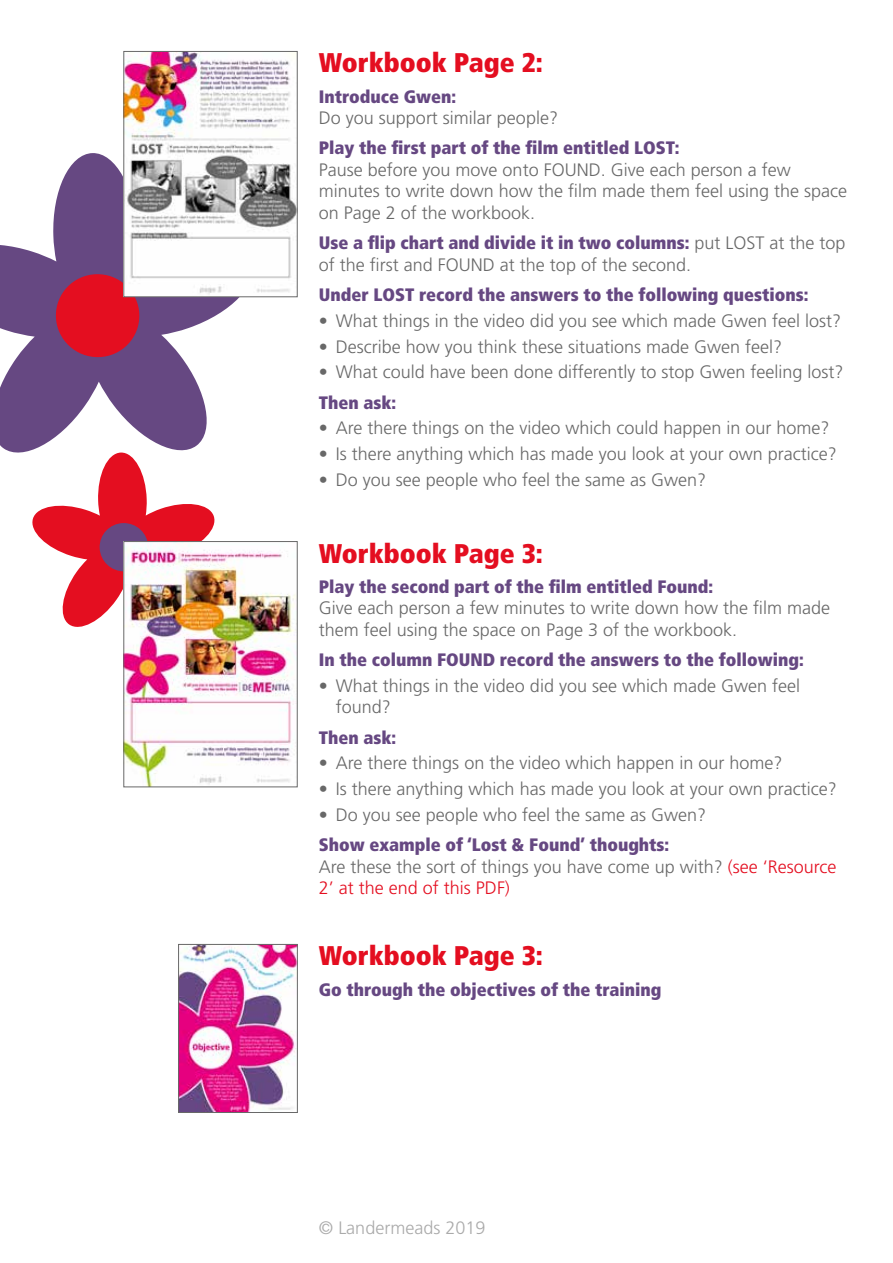
<style>
.page{position:relative;width:893px;height:1263px;background:#fff}
.page>*{position:absolute;margin:0;border:0;box-sizing:border-box;transform-origin:0 0}
.t1{font:900 condensed 27px "Frutiger";color:#e40e20}
.t2{font:300 18px/21.6px "Frutiger";color:#686868}
.t3{font:900 condensed 18px "Frutiger";color:#664882}
.t4{font:300 18px "Frutiger";color:#aaa}
.s1{font-weight:900;font-stretch:condensed;color:#664882}
.s2{color:#e40e20}
</style>
<div class="page">
<svg style="left:0;top:153px;width:260px;height:300px;fill:#664882"></svg>
<svg style="left:55px;top:274px;width:85px;height:84px;background:#c91a34"></svg>
<svg style="left:29px;top:452px;width:189px;height:175px"></svg>
<div style="left:99px;top:523px;width:50px;height:49px;background:#664882;border-radius:50%"></div>
<img style="left:125px;top:53px;width:171px;height:242px">
<div style="left:123px;top:51px;width:175px;height:246px;border:1px solid #686868"></div>
<img style="left:125px;top:543px;width:171px;height:242px">
<div style="left:123px;top:541px;width:175px;height:246px;border:1px solid #686868"></div>
<img style="left:180px;top:946px;width:116px;height:165px">
<div style="left:178px;top:944px;width:120px;height:169px;border:1px solid #686868"></div>
<h1 class="t1" style="left:319px;top:47px;width:225px">Workbook Page 2:</h1>
<p class="t3" style="left:319px;top:85px;width:139px">Introduce Gwen:</p>
<p class="t2" style="left:319px;top:107px;width:241px">Do you support similar people?</p>
<p class="t3" style="left:319px;top:137px;width:362px">Play the first part of the film entitled LOST:</p>
<p class="t2" style="left:319px;top:159px;width:530px">Pause before you move onto FOUND. Give each person a few minutes to write down how the film made them feel using the space on Page 2 of the workbook.</p>
<p class="t2" style="left:319px;top:232px;width:528px"><span class="s1">Use a flip chart and divide it in two columns:</span> put LOST at the top of the first and FOUND at the top of the second.</p>
<p class="t3" style="left:319px;top:284px;width:491px">Under LOST record the answers to the following questions:</p>
<p class="t2" style="left:319px;top:310px;width:524px">• What things in the video did you see which made Gwen feel lost?</p>
<p class="t2" style="left:319px;top:335px;width:465px">• Describe how you think these situations made Gwen feel?</p>
<p class="t2" style="left:319px;top:361px;width:526px">• What could have been done differently to stop Gwen feeling lost?</p>
<p class="t3" style="left:319px;top:391px;width:79px">Then ask:</p>
<p class="t2" style="left:319px;top:417px;width:512px">• Are there things on the video which could happen in our home?</p>
<p class="t2" style="left:319px;top:443px;width:519px">• Is there anything which has made you look at your own practice?</p>
<p class="t2" style="left:319px;top:469px;width:389px">• Do you see people who feel the same as Gwen?</p>
<h1 class="t1" style="left:319px;top:537px;width:225px">Workbook Page 3:</h1>
<p class="t3" style="left:319px;top:575px;width:396px">Play the second part of the film entitled Found:</p>
<p class="t2" style="left:319px;top:597px;width:513px">Give each person a few minutes to write down how the film made them feel using the space on Page 3 of the workbook.</p>
<p class="t3" style="left:319px;top:649px;width:486px">In the column FOUND record the answers to the following:</p>
<p class="t2" style="left:336px;top:675px;width:466px;text-indent:-17px">• What things in the video did you see which made Gwen feel found?</p>
<p class="t3" style="left:319px;top:726px;width:79px">Then ask:</p>
<p class="t2" style="left:319px;top:752px;width:465px">• Are there things on the video which happen in our home?</p>
<p class="t2" style="left:319px;top:778px;width:519px">• Is there anything which has made you look at your own practice?</p>
<p class="t2" style="left:319px;top:804px;width:389px">• Do you see people who feel the same as Gwen?</p>
<p class="t2" style="left:319px;top:834px;width:519px"><span class="s1">Show example of ‘Lost &amp; Found’ thoughts:<br></span>Are these the sort of things you have come up with? <span class="s2">(see ‘Resource<br>2’ at the end of this PDF)</span></p>
<h1 class="t1" style="left:319px;top:939px;width:225px">Workbook Page 3:</h1>
<p class="t3" style="left:319px;top:978px;width:344px">Go through the objectives of the training</p>
<p class="t4" style="left:319px;top:1217px;width:168px">© Landermeads 2019</p>
</div>
